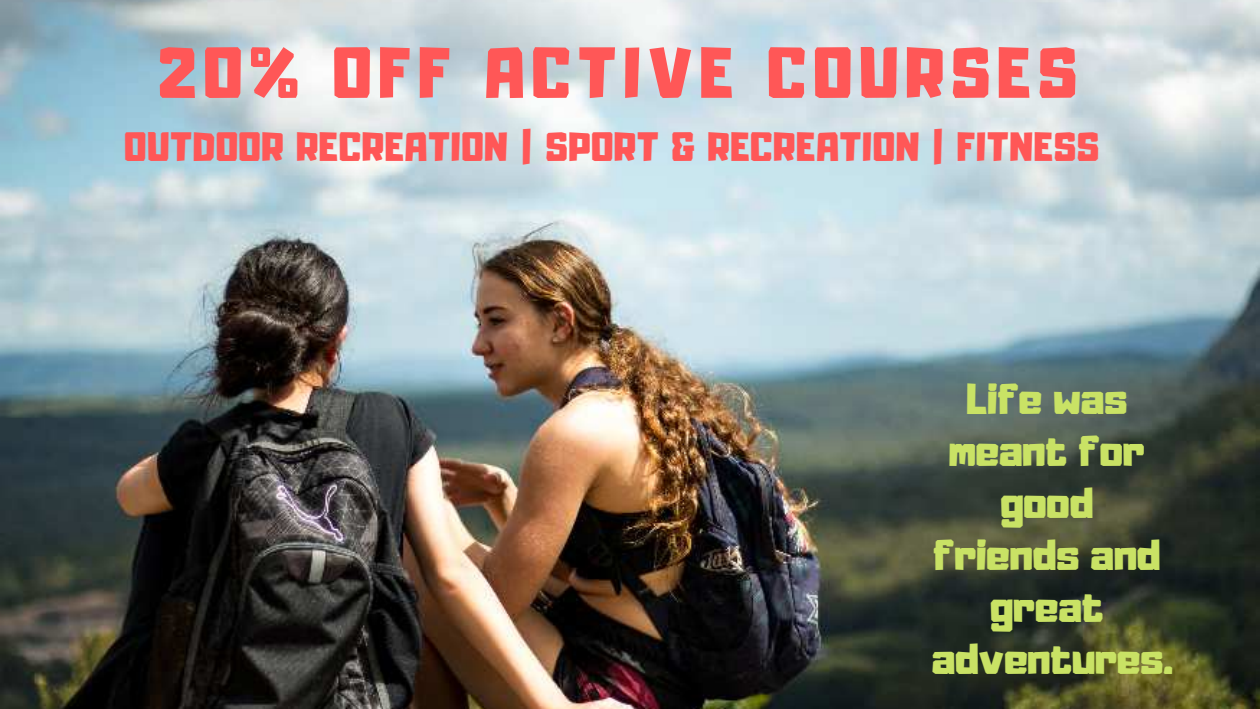
<style>
.page{position:relative;width:1260px;height:709px;background:#fff}
.page>*{position:absolute;margin:0;border:0;box-sizing:border-box;transform-origin:0 0}
.t1{font:63.3px "Adumu";letter-spacing:.12em;color:#ff5757}
.t2{font:38.1px/51.9px "Adumu";color:#c9e265;text-align:center}
.t3{font:36px "Adumu";letter-spacing:.03em;color:#ff5757}
</style>
<div class="page">
<img style="left:0;top:0;width:1260px;height:708px">
<h1 class="t1" style="left:159px;top:20px;width:920px">20% OFF ACTIVE COURSES</h1>
<p class="t3" style="left:125px;top:117px;width:976px">OUTDOOR RECREATION | SPORT &amp; RECREATION | FITNESS</p>
<p class="t2" style="left:932px;top:370px;width:243px">Life was meant for good friends and great adventures.</p>
</div>
